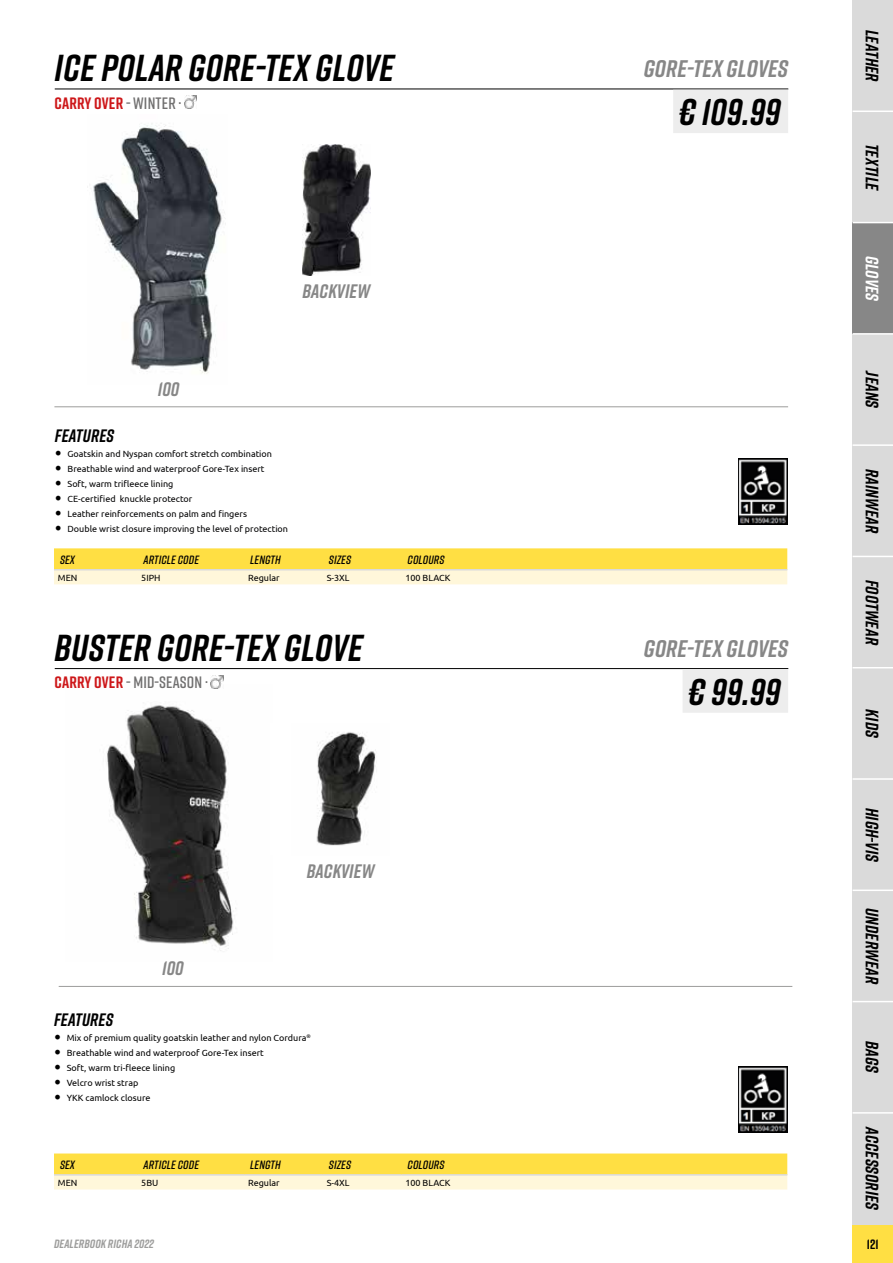
<style>
.page{position:relative;width:893px;height:1263px;background:#fff}
.page>*{position:absolute;margin:0;border:0;box-sizing:border-box;transform-origin:0 0}
.t1{font:italic 700 37.5px "Rift";letter-spacing:.01em;color:#000}
.t2{font:italic 700 37.2px "Rift";color:#000}
.t3{font:italic 700 24px "Rift";letter-spacing:.01em;color:#878787}
.t4{font:italic 700 19.5px "Rift";letter-spacing:.005em;color:#878787}
.t5{font:italic 700 18px "Rift";letter-spacing:.01em;color:#000}
.t6{font:italic 700 18px "Rift";color:#fff}
.t7{font:600 16.5px "Rift";letter-spacing:.01em;color:#706f6f}
.t8{font:700 16.5px "Rift";letter-spacing:.01em;color:#cd1719}
.t9{font:700 13.5px "Rift";color:#000}
.t10{font:italic 600 12px "Rift";letter-spacing:.01em;color:#000}
.t11{font:italic 700 12px "Rift";letter-spacing:.01em;color:#9d9d9c}
.t12{font:9px "Ubuntu";color:#020203}
.t13{font:9px "Ubuntu";color:#000}
.s1{font-weight:600;color:#706f6f}
.s2{font-family:"Minion Pro";font-size:18px;color:#000}
.s3{font-weight:700;color:#cd1719}
.s4{font-family:"Minion Pro";font-size:18px}
.s5{color:#ededed}
</style>
<div class="page">
<div style="left:853px;top:1224px;width:40px;height:39px;background:#ffdf43"></div>
<div style="left:853px;top:0;width:40px;height:111px;background:#dadada"></div>
<div style="left:853px;top:111px;width:40px;height:112px;background:#dadada"></div>
<div style="left:853px;top:223px;width:40px;height:111px;background:#878787"></div>
<div style="left:853px;top:334px;width:40px;height:111px;background:#dadada"></div>
<div style="left:853px;top:445px;width:40px;height:111px;background:#dadada"></div>
<div style="left:853px;top:556px;width:40px;height:112px;background:#dadada"></div>
<div style="left:853px;top:668px;width:40px;height:111px;background:#dadada"></div>
<div style="left:853px;top:779px;width:40px;height:111px;background:#dadada"></div>
<div style="left:853px;top:890px;width:40px;height:111px;background:#dadada"></div>
<div style="left:853px;top:1001px;width:40px;height:112px;background:#dadada"></div>
<div style="left:853px;top:1113px;width:40px;height:111px;background:#dadada"></div>
<hr style="left:853px;top:111px;width:40px;height:1px;background:#fff">
<hr style="left:853px;top:222px;width:40px;height:1px;background:#fff">
<hr style="left:853px;top:333px;width:40px;height:2px;background:#fff">
<hr style="left:853px;top:444px;width:40px;height:2px;background:#fff">
<hr style="left:853px;top:556px;width:40px;height:1px;background:#fff">
<hr style="left:853px;top:667px;width:40px;height:1px;background:#fff">
<hr style="left:853px;top:778px;width:40px;height:2px;background:#fff">
<hr style="left:853px;top:889px;width:40px;height:2px;background:#fff">
<hr style="left:853px;top:1001px;width:40px;height:1px;background:#fff">
<hr style="left:853px;top:1112px;width:40px;height:1px;background:#fff">
<img style="left:106px;top:684px;width:130px;height:267px">
<img style="left:93px;top:123px;width:133px;height:251px">
<hr style="left:55px;top:89px;width:733px;height:1px;background:#000">
<svg style="left:184px;top:96px;width:13px;height:13px"></svg>
<hr style="left:54px;top:407px;width:734px;height:1px;background:#9d9d9c">
<div style="left:673px;top:90px;width:115px;height:43px;background:#ededed"></div>
<img style="left:302px;top:144px;width:68px;height:131px">
<hr style="left:55px;top:668px;width:733px;height:1px;background:#000">
<svg style="left:211px;top:676px;width:12px;height:12px"></svg>
<hr style="left:59px;top:986px;width:733px;height:1px;background:#9d9d9c">
<div style="left:683px;top:669px;width:105px;height:44px;background:#ededed"></div>
<img style="left:316px;top:732px;width:60px;height:114px">
<svg style="left:54px;top:548px;width:733px;height:36px;background:#fee881"></svg>
<hr style="left:54px;top:569px;width:83px;height:1px;background:#dadada">
<hr style="left:137px;top:569px;width:107px;height:1px;background:#dadada">
<hr style="left:244px;top:569px;width:79px;height:1px;background:#dadada">
<hr style="left:323px;top:569px;width:78px;height:1px;background:#dadada">
<hr style="left:401px;top:569px;width:386px;height:1px;background:#dadada">
<svg style="left:54px;top:1153px;width:733px;height:36px;background:#fee882"></svg>
<hr style="left:54px;top:1174px;width:83px;height:1px;background:#dadada">
<hr style="left:137px;top:1174px;width:107px;height:1px;background:#dadada">
<hr style="left:244px;top:1174px;width:79px;height:1px;background:#dadada">
<hr style="left:323px;top:1174px;width:78px;height:1px;background:#dadada">
<hr style="left:401px;top:1174px;width:386px;height:1px;background:#dadada">
<img style="left:738px;top:459px;width:49px;height:66px">
<img style="left:738px;top:1066px;width:49px;height:66px">
<h1 class="t1" style="left:55px;top:41px;width:341px">ICE POLAR GORE-TEX GLOVE</h1>
<h3 class="t8" style="left:55px;top:91px;width:128px">CARRY OVER <span class="s1">- WINTER ·</span></h3>
<h3 class="t4" style="left:303px;top:277px;width:69px">BACKVIEW</h3>
<h3 class="t4" style="left:158px;top:375px;width:23px">100</h3>
<h3 class="t5" style="left:55px;top:423px;width:61px">FEATURES</h3>
<p class="t12" style="left:55px;top:448px;width:219px"><span class="s2">•</span> Goatskin and Nyspan comfort stretch combination</p>
<p class="t12" style="left:55px;top:463px;width:211px"><span class="s2">•</span> Breathable wind and waterproof Gore-Tex insert</p>
<p class="t12" style="left:55px;top:478px;width:120px"><span class="s2">•</span> Soft, warm trifleece lining</p>
<p class="t12" style="left:55px;top:493px;width:139px"><span class="s2">•</span> CE-certified knuckle protector</p>
<p class="t12" style="left:55px;top:508px;width:194px"><span class="s2">•</span> Leather reinforcements on palm and fingers</p>
<p class="t12" style="left:55px;top:523px;width:235px"><span class="s2">•</span> Double wrist closure improving the level of protection</p>
<h3 class="t10" style="left:60px;top:551px;width:16px">SEX</h3>
<h3 class="t10" style="left:143px;top:551px;width:57px">ARTICLE CODE</h3>
<h3 class="t10" style="left:250px;top:551px;width:32px">LENGTH</h3>
<h3 class="t10" style="left:329px;top:551px;width:24px">SIZES</h3>
<h3 class="t10" style="left:408px;top:551px;width:38px">COLOURS</h3>
<p class="t13" style="left:58px;top:572px;width:21px">MEN</p>
<p class="t13" style="left:141px;top:572px;width:21px">5IPH</p>
<p class="t13" style="left:248px;top:572px;width:33px">Regular</p>
<p class="t13" style="left:327px;top:572px;width:24px">S-3XL</p>
<p class="t13" style="left:405px;top:572px;width:47px">100 BLACK</p>
<h1 class="t1" style="left:55px;top:621px;width:310px">BUSTER GORE-TEX GLOVE</h1>
<h3 class="t7" style="left:55px;top:671px;width:155px"><span class="s3">CARRY OVER</span> - MID-SEASON ·</h3>
<h3 class="t4" style="left:162px;top:954px;width:23px">100</h3>
<h3 class="t4" style="left:307px;top:857px;width:69px">BACKVIEW</h3>
<h3 class="t5" style="left:54px;top:1007px;width:61px">FEATURES</h3>
<p class="t13" style="left:54px;top:1032px;width:258px"><span class="s4">•</span> Mix of premium quality goatskin leather and nylon Cordura<sup>®</sup></p>
<p class="t13" style="left:54px;top:1047px;width:211px"><span class="s4">•</span> Breathable wind and waterproof Gore-Tex insert</p>
<p class="t13" style="left:54px;top:1062px;width:123px"><span class="s4">•</span> Soft, warm tri-fleece lining</p>
<p class="t13" style="left:54px;top:1077px;width:86px"><span class="s4">•</span> Velcro wrist strap</p>
<p class="t13" style="left:54px;top:1092px;width:98px"><span class="s4">•</span> YKK camlock closure</p>
<h3 class="t10" style="left:60px;top:1156px;width:16px">SEX</h3>
<h3 class="t10" style="left:143px;top:1156px;width:57px">ARTICLE CODE</h3>
<h3 class="t10" style="left:250px;top:1156px;width:32px">LENGTH</h3>
<h3 class="t10" style="left:329px;top:1156px;width:24px">SIZES</h3>
<h3 class="t10" style="left:408px;top:1156px;width:38px">COLOURS</h3>
<p class="t13" style="left:58px;top:1177px;width:21px">MEN</p>
<p class="t13" style="left:141px;top:1177px;width:19px">5BU</p>
<p class="t13" style="left:248px;top:1177px;width:33px">Regular</p>
<p class="t13" style="left:327px;top:1177px;width:24px">S-4XL</p>
<p class="t13" style="left:405px;top:1177px;width:47px">100 BLACK</p>
<h3 class="t3" style="left:644px;top:51px;width:146px">GORE-TEX GLOVES</h3>
<h2 class="t2" style="left:679px;top:85px;width:111px">€ 109.99<span class="s5">.</span></h2>
<h3 class="t3" style="left:644px;top:631px;width:146px">GORE-TEX GLOVES</h3>
<h2 class="t2" style="left:688px;top:665px;width:101px">€ 99.99<span class="s5">.</span></h2>
<h3 class="t5" style="left:885px;top:30px;width:54px;rotate:90deg">LEATHER</h3>
<h3 class="t5" style="left:885px;top:144px;width:49px;rotate:90deg">TEXTILE</h3>
<h3 class="t6" style="left:885px;top:256px;width:47px;rotate:90deg">GLOVES</h3>
<h3 class="t5" style="left:885px;top:371px;width:39px;rotate:90deg">JEANS</h3>
<h3 class="t5" style="left:885px;top:469px;width:66px;rotate:90deg">RAINWEAR</h3>
<h3 class="t5" style="left:885px;top:579px;width:67px;rotate:90deg">FOOTWEAR</h3>
<h3 class="t5" style="left:885px;top:709px;width:30px;rotate:90deg">KIDS</h3>
<h3 class="t5" style="left:885px;top:808px;width:56px;rotate:90deg">HIGH-VIS</h3>
<h3 class="t5" style="left:885px;top:908px;width:78px;rotate:90deg">UNDERWEAR</h3>
<h3 class="t5" style="left:885px;top:1041px;width:34px;rotate:90deg">BAGS</h3>
<h3 class="t5" style="left:885px;top:1127px;width:84px;rotate:90deg">ACCESSORIES</h3>
<h3 class="t11" style="left:54px;top:1235px;width:101px">DEALERBOOK RICHA 2022</h3>
<h3 class="t9" style="left:867px;top:1234px;width:13px">121</h3>
</div>
